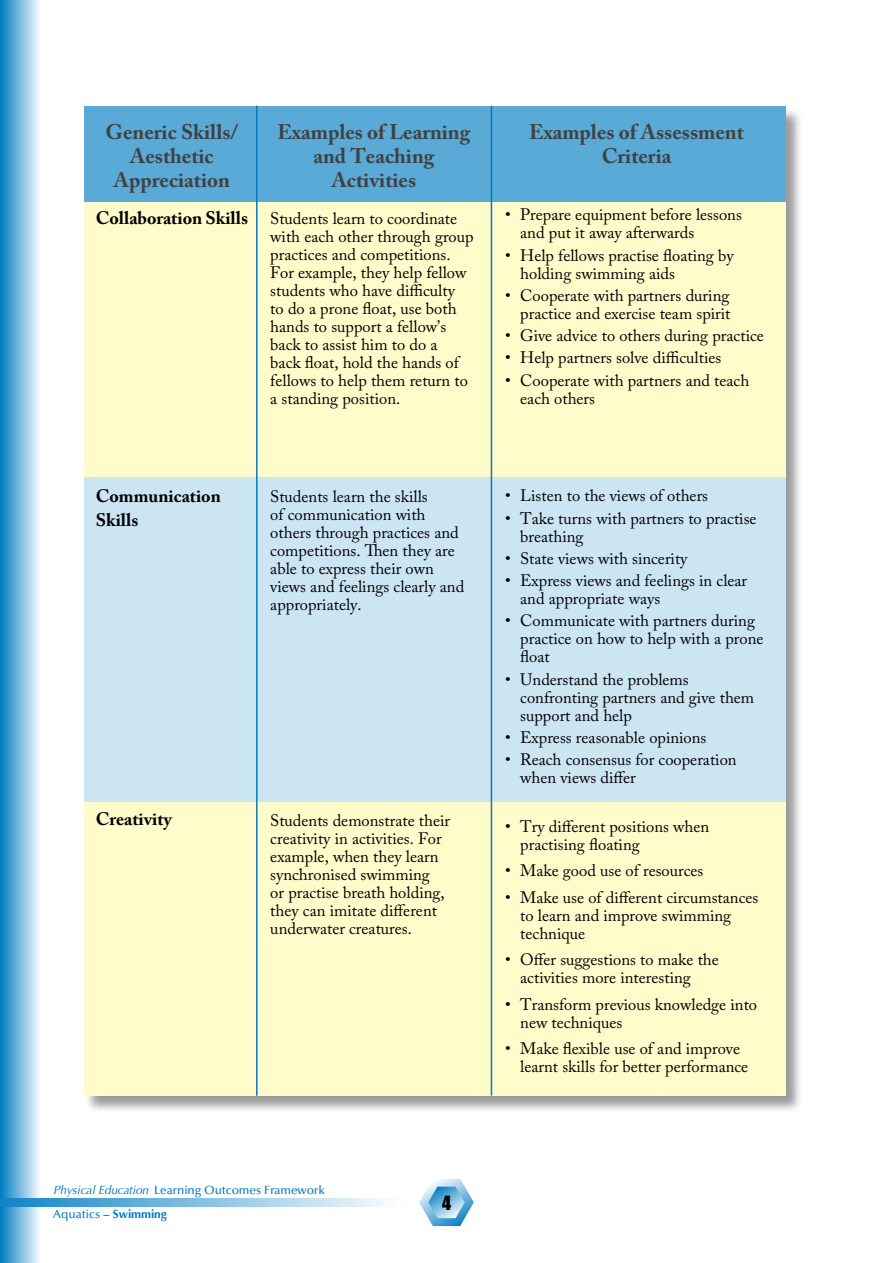
<style>
.page{position:relative;width:893px;height:1263px;background:#fff}
.page>*{position:absolute;margin:0;border:0;box-sizing:border-box;transform-origin:0 0}
.t1{font:700 21px/24px "Adobe Caslon Pro";color:#414142;text-align:center}
.t2{font:700 18px/24px "Adobe Caslon Pro";color:#000}
.t3{font:16.5px/18px "Adobe Caslon Pro";color:#000}
.t4{font:500 12px/24.8px "Optima";letter-spacing:-.01em;color:#007cc2}
.s1{font-weight:400;font-style:italic}
.s2{font-weight:700}
</style>
<div class="page">
<div style="left:0;top:0;width:41px;height:1263px;background:linear-gradient(to right,#027dc2,#f9fcfe)"></div>
<svg style="left:0;top:1198px;width:388px;height:9px;background:#81bee0"></svg>
<div style="left:84px;top:106px;width:721px;height:1007px;background:#000;opacity:.4"></div>
<div style="left:85px;top:107px;width:701px;height:988px;background:#fffbcb"></div>
<div style="left:85px;top:477px;width:701px;height:325px;background:#cce5f3"></div>
<div style="left:85px;top:106px;width:701px;height:95px;background:#59aad7"></div>
<hr style="left:256px;top:106px;width:2px;height:990px;background:#007cc2">
<hr style="left:491px;top:106px;width:1px;height:989px;background:#007cc2">
<svg style="left:419px;top:1179px;width:55px;height:47px"></svg>
<p class="t1" style="left:106px;top:120px;width:134px">Generic Skills/<br>Aesthetic<br>Appreciation</p>
<p class="t2" style="left:96px;top:206px;width:154px">Collaboration Skills</p>
<p class="t1" style="left:278px;top:120px;width:194px">Examples of Learning and Teaching<br>Activities</p>
<p class="t3" style="left:270px;top:209px;width:205px">Students learn to coordinate with each other through group practices and competitions.<br>For example, they help fellow students who have difficulty<br>to do a prone float, use both hands to support a fellow’s back to assist him to do a<br>back float, hold the hands of fellows to help them return to a standing position.</p>
<p class="t1" style="left:529px;top:120px;width:216px">Examples of Assessment<br>Criteria</p>
<p class="t3" style="left:520px;top:206px;width:223px;text-indent:-15px">• Prepare equipment before lessons and put it away afterwards</p>
<p class="t3" style="left:520px;top:246px;width:215px;text-indent:-15px">• Help fellows practise floating by holding swimming aids</p>
<p class="t3" style="left:505px;top:286px;width:227px;text-align:right">• Cooperate with partners during practice and exercise team spirit</p>
<p class="t3" style="left:505px;top:326px;width:260px">• Give advice to others during practice</p>
<p class="t3" style="left:505px;top:349px;width:218px">• Help partners solve difficulties</p>
<p class="t3" style="left:520px;top:371px;width:231px;text-indent:-15px">• Cooperate with partners and teach each others</p>
<p class="t2" style="left:96px;top:484px;width:126px">Communication<br>Skills</p>
<p class="t2" style="left:96px;top:806px;width:77px">Creativity</p>
<p class="t3" style="left:270px;top:487px;width:195px">Students learn the skills<br>of communication with others through practices and competitions. Then they are able to express their own views and feelings clearly and appropriately.</p>
<p class="t3" style="left:270px;top:811px;width:181px">Students demonstrate their creativity in activities. For example, when they learn synchronised swimming<br>or practise breath holding, they can imitate different underwater creatures.</p>
<p class="t3" style="left:505px;top:487px;width:204px">• Listen to the views of others</p>
<p class="t3" style="left:520px;top:509px;width:238px;text-indent:-15px">• Take turns with partners to practise breathing</p>
<p class="t3" style="left:505px;top:549px;width:184px">• State views with sincerity</p>
<p class="t3" style="left:520px;top:571px;width:228px;text-indent:-15px">• Express views and feelings in clear and appropriate ways</p>
<p class="t3" style="left:520px;top:612px;width:245px;text-indent:-15px">• Communicate with partners during practice on how to help with a prone float</p>
<p class="t3" style="left:520px;top:670px;width:235px;text-indent:-15px">• Understand the problems confronting partners and give them support and help</p>
<p class="t3" style="left:505px;top:728px;width:203px">• Express reasonable opinions</p>
<p class="t3" style="left:520px;top:750px;width:218px;text-indent:-15px">• Reach consensus for cooperation when views differ</p>
<p class="t3" style="left:520px;top:817px;width:190px;text-indent:-15px">• Try different positions when practising floating</p>
<p class="t3" style="left:505px;top:862px;width:200px">• Make good use of resources</p>
<p class="t3" style="left:520px;top:888px;width:240px;text-indent:-15px">• Make use of different circumstances to learn and improve swimming technique</p>
<p class="t3" style="left:520px;top:951px;width:200px;text-indent:-15px">• Offer suggestions to make the activities more interesting</p>
<p class="t3" style="left:520px;top:995px;width:238px;text-indent:-15px">• Transform previous knowledge into new techniques</p>
<p class="t3" style="left:520px;top:1040px;width:230px;text-indent:-15px">• Make flexible use of and improve learnt skills for better performance</p>
<p class="t4" style="left:53px;top:1177px;width:273px"><span class="s1">Physical Education</span> Learning Outcomes Framework<br>Aquatics <span class="s2">– Swimming</span></p>
</div>
